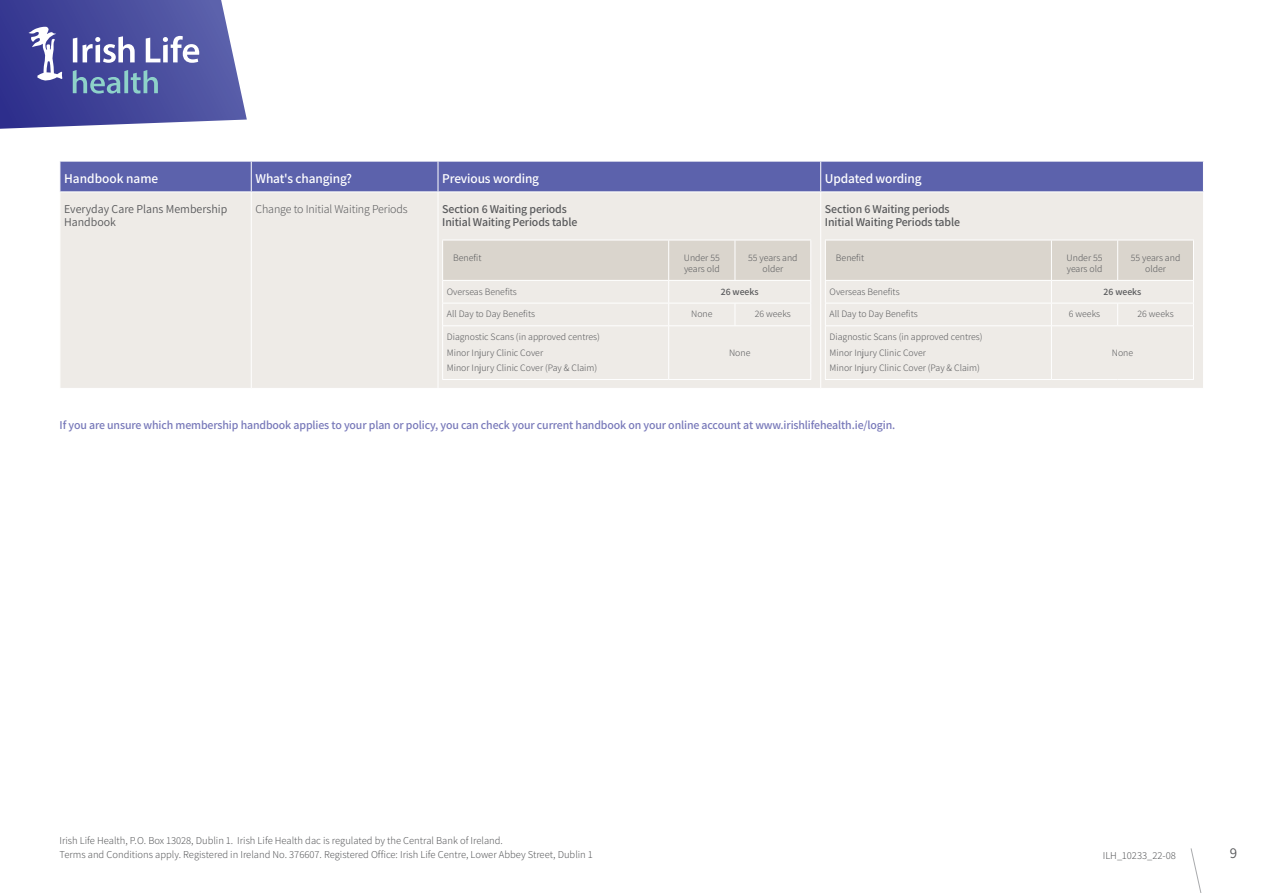
<style>
.page{position:relative;width:1263px;height:893px;background:#fff}
.page>*{position:absolute;margin:0;border:0;box-sizing:border-box;transform-origin:0 0}
.t1{font:15px "Assistant";color:#58595b}
.t2{font:600 13.5px "Assistant";letter-spacing:-.01em;color:#fff}
.t3{font:600 12px "Assistant";letter-spacing:-.01em;color:#7778b9}
.t4{font:600 12px/13.5px "Assistant";letter-spacing:-.01em;color:#58595b}
.t5{font:12px/13.5px "Assistant";color:#58595b}
.t6{font:300 12px "Assistant";letter-spacing:-.01em;color:#58595b}
.t7{font:300 10.5px/13.5px "Assistant";color:#58595b}
.t8{font:300 9.75px/11.2px "Assistant";color:#58595b}
.t9{font:600 9.75px "Assistant";color:#58595b}
</style>
<div class="page">
<div style="left:61px;top:162px;width:1142px;height:30px;background:#5c62ac"></div>
<div style="left:61px;top:193px;width:1142px;height:195px;background:#eeebe7"></div>
<hr style="left:251px;top:192px;width:1px;height:196px;background:#fff">
<hr style="left:438px;top:192px;width:1px;height:196px;background:#fff">
<hr style="left:820px;top:192px;width:1px;height:196px;background:#fff">
<hr style="left:251px;top:161px;width:1px;height:31px;background:#fff">
<hr style="left:438px;top:161px;width:1px;height:31px;background:#fff">
<hr style="left:820px;top:161px;width:1px;height:31px;background:#fff">
<svg style="left:442px;top:240px;width:369px;height:139px;background:#e8e5e0"></svg>
<hr style="left:442px;top:325px;width:227px;height:1px;background:#fff">
<hr style="left:442px;top:326px;width:1px;height:53px;background:#fff">
<hr style="left:669px;top:325px;width:66px;height:1px;background:#fff">
<hr style="left:668px;top:326px;width:1px;height:53px;background:#fff">
<hr style="left:735px;top:325px;width:76px;height:1px;background:#fff">
<hr style="left:810px;top:326px;width:1px;height:53px;background:#fff">
<hr style="left:442px;top:379px;width:227px;height:1px;background:#fff">
<hr style="left:669px;top:379px;width:66px;height:1px;background:#fff">
<hr style="left:735px;top:379px;width:76px;height:1px;background:#fff">
<svg style="left:825px;top:240px;width:369px;height:139px;background:#e8e5e0"></svg>
<hr style="left:825px;top:325px;width:226px;height:1px;background:#fff">
<hr style="left:825px;top:326px;width:1px;height:53px;background:#fff">
<hr style="left:1051px;top:325px;width:67px;height:1px;background:#fff">
<hr style="left:1051px;top:326px;width:1px;height:53px;background:#fff">
<hr style="left:1118px;top:325px;width:76px;height:1px;background:#fff">
<hr style="left:1193px;top:326px;width:1px;height:53px;background:#fff">
<hr style="left:825px;top:379px;width:226px;height:1px;background:#fff">
<hr style="left:1051px;top:379px;width:67px;height:1px;background:#fff">
<hr style="left:1118px;top:379px;width:76px;height:1px;background:#fff">
<svg style="left:0;top:0;width:247px;height:129px;background:#6166aa"></svg>
<svg style="left:1190px;top:848px;width:12px;height:45px"></svg>
<h2 class="t2" style="left:64px;top:170px;width:96px">Handbook name</h2>
<h2 class="t2" style="left:255px;top:170px;width:98px">What's changing?</h2>
<h2 class="t2" style="left:442px;top:170px;width:98px">Previous wording</h2>
<h2 class="t2" style="left:825px;top:170px;width:98px">Updated wording</h2>
<p class="t5" style="left:64px;top:201px;width:165px">Everyday Care Plans Membership<br>Handbook</p>
<p class="t6" style="left:255px;top:200px;width:154px">Change to Initial Waiting Periods</p>
<p class="t4" style="left:442px;top:201px;width:137px">Section 6 Waiting periods<br>Initial Waiting Periods table</p>
<p class="t8" style="left:453px;top:251px;width:30px">Benefit</p>
<p class="t8" style="left:684px;top:251px;width:37px">Under 55 years old</p>
<p class="t8" style="left:748px;top:251px;width:51px;text-align:center">55 years and older</p>
<p class="t8" style="left:447px;top:285px;width:72px">Overseas Benefits</p>
<p class="t9" style="left:721px;top:285px;width:39px">26 weeks</p>
<p class="t8" style="left:447px;top:308px;width:90px">All Day to Day Benefits</p>
<p class="t8" style="left:691px;top:308px;width:23px">None</p>
<p class="t8" style="left:755px;top:308px;width:38px">26 weeks</p>
<p class="t8" style="left:447px;top:328px;width:155px;line-height:15.5px">Diagnostic Scans (in approved centres)<br>Minor Injury Clinic Cover<br>Minor Injury Clinic Cover (Pay &amp; Claim)</p>
<p class="t4" style="left:825px;top:201px;width:137px">Section 6 Waiting periods<br>Initial Waiting Periods table</p>
<p class="t8" style="left:836px;top:251px;width:30px">Benefit</p>
<p class="t8" style="left:1066px;top:251px;width:37px">Under 55 years old</p>
<p class="t8" style="left:1131px;top:251px;width:51px;text-align:center">55 years and older</p>
<p class="t8" style="left:830px;top:285px;width:72px">Overseas Benefits</p>
<p class="t9" style="left:1103px;top:285px;width:39px">26 weeks</p>
<p class="t8" style="left:830px;top:308px;width:90px">All Day to Day Benefits</p>
<p class="t8" style="left:1069px;top:308px;width:33px">6 weeks</p>
<p class="t8" style="left:1137px;top:308px;width:38px">26 weeks</p>
<p class="t8" style="left:830px;top:328px;width:155px;line-height:15.5px">Diagnostic Scans (in approved centres)<br>Minor Injury Clinic Cover<br>Minor Injury Clinic Cover (Pay &amp; Claim)</p>
<p class="t8" style="left:729px;top:346px;width:23px">None</p>
<p class="t8" style="left:1112px;top:346px;width:23px">None</p>
<p class="t3" style="left:60px;top:417px;width:837px">If you are unsure which membership handbook applies to your plan or policy, you can check your current handbook on your online account at www.irishlifehealth.ie/login.</p>
<p class="t7" style="left:60px;top:833px;width:535px">Irish Life Health, P.O. Box 13028, Dublin 1. Irish Life Health dac is regulated by the Central Bank of Ireland.<br>Terms and Conditions apply. Registered in Ireland No. 376607. Registered Office: Irish Life Centre, Lower Abbey Street, Dublin 1</p>
<p class="t7" style="left:1103px;top:848px;width:75px">ILH_10233_22-08</p>
<h1 class="t1" style="left:1230px;top:843px;width:9px">9</h1>
</div>
